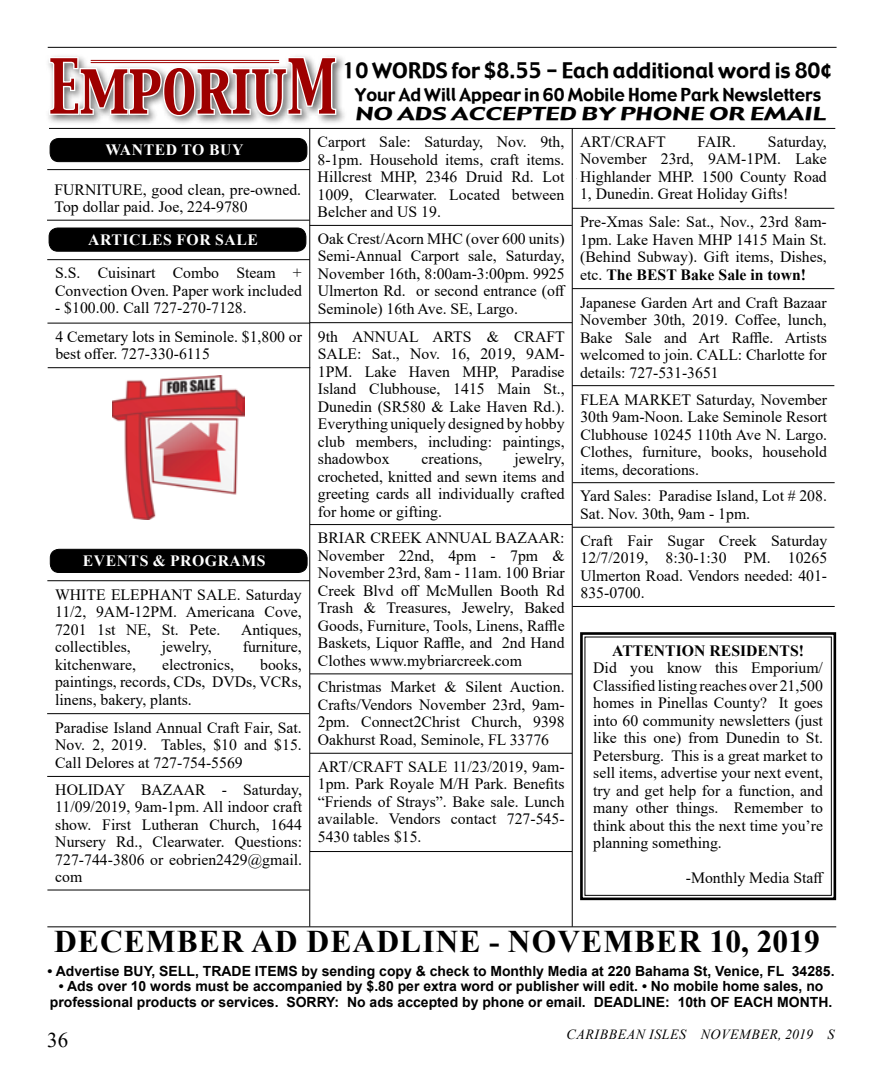
<style>
.page{position:relative;width:882px;height:1071px;background:#fff}
.page>*{position:absolute;margin:0;border:0;box-sizing:border-box;transform-origin:0 0}
.t1{font:66.5px "Capitals";color:#9e0000;scale:.77 1}
.t2{font:700 31.5px "Times New Roman";letter-spacing:.035em;color:#000}
.t3{font:21px "Gadget";color:#000}
.t4{font:21px "Times New Roman";color:#000}
.t5{font:17.5px/19.2px "Gadget";color:#000}
.t6{font:15.75px/17.5px "Times New Roman";color:#000;text-align:justify}
.t7{font:700 15.75px "Times New Roman";letter-spacing:.035em;color:#fff}
.t8{font:700 15.75px "Times New Roman";color:#000}
.t9{font:700 14px/15.8px "Arial";color:#000;text-align:center}
.t10{font:italic 14px "Times New Roman";letter-spacing:.035em;color:#000}
.s1{font-weight:700}
</style>
<div class="page">
<hr style="left:572px;top:128px;width:1px;height:799px;background:#000">
<div style="left:46px;top:54px;width:301px;height:72px;background:#000;opacity:.58"></div>
<svg style="left:48px;top:46px;width:33px;height:277px"></svg>
<svg style="left:78px;top:62px;width:49px;height:865px"></svg>
<svg style="left:127px;top:46px;width:162px;height:881px"></svg>
<svg style="left:286px;top:48px;width:52px;height:879px"></svg>
<hr style="left:91px;top:60px;width:188px;height:1px;background:#9e0000">
<hr style="left:91px;top:62px;width:188px;height:1px;background:#9e0000">
<hr style="left:47px;top:927px;width:789px;height:1px;background:#000">
<div style="left:50px;top:549px;width:257px;height:23px;background:#000;border-radius:9px"></div>
<div style="left:50px;top:549px;width:257px;height:24px;border:1px solid #000;border-radius:9px"></div>
<hr style="left:47px;top:580px;width:263px;height:1px;background:#000">
<hr style="left:49px;top:128px;width:786px;height:1px;background:#000">
<img style="left:113px;top:376px;width:132px;height:144px">
<hr style="left:48px;top:47px;width:789px;height:1px;background:#000">
<svg style="left:580px;top:632px;width:257px;height:269px"></svg>
<div style="left:585px;top:637px;width:247px;height:259px;border:1px solid #000"></div>
<hr style="left:47px;top:713px;width:262px;height:1px;background:#000">
<hr style="left:47px;top:776px;width:262px;height:1px;background:#000">
<hr style="left:47px;top:890px;width:263px;height:1px;background:#000">
<hr style="left:310px;top:225px;width:262px;height:1px;background:#000">
<hr style="left:310px;top:322px;width:262px;height:1px;background:#000">
<hr style="left:310px;top:524px;width:262px;height:1px;background:#000">
<hr style="left:310px;top:674px;width:262px;height:1px;background:#000">
<hr style="left:310px;top:753px;width:262px;height:1px;background:#000">
<hr style="left:310px;top:851px;width:262px;height:1px;background:#000">
<hr style="left:572px;top:208px;width:262px;height:1px;background:#000">
<hr style="left:572px;top:288px;width:262px;height:1px;background:#000">
<hr style="left:572px;top:385px;width:262px;height:1px;background:#000">
<hr style="left:573px;top:482px;width:262px;height:1px;background:#000">
<hr style="left:572px;top:527px;width:262px;height:1px;background:#000">
<hr style="left:573px;top:606px;width:262px;height:1px;background:#000">
<hr style="left:47px;top:169px;width:263px;height:1px;background:#000">
<div style="left:50px;top:138px;width:257px;height:24px;background:#000;border-radius:9px"></div>
<div style="left:50px;top:138px;width:257px;height:24px;border:1px solid #000;border-radius:9px"></div>
<div style="left:49px;top:228px;width:257px;height:23px;background:#000;border-radius:9px"></div>
<div style="left:49px;top:228px;width:257px;height:23px;border:1px solid #000;border-radius:9px"></div>
<hr style="left:47px;top:259px;width:263px;height:1px;background:#000">
<hr style="left:47px;top:323px;width:263px;height:1px;background:#000">
<hr style="left:48px;top:367px;width:262px;height:1px;background:#000">
<hr style="left:47px;top:220px;width:263px;height:1px;background:#000">
<h1 class="t1" style="left:49px;top:42px;width:375px">EmporiuM</h1>
<h3 class="t3" style="left:342px;top:57px;width:490px">10 WORDS for $8.55 - Each additional word is 80¢</h3>
<p class="t5" style="left:355px;top:86px;width:477px">Your Ad Will Appear in 60 Mobile Home Park Newsletters<br>NO ADS ACCEPTED BY PHONE OR EMAIL</p>
<p class="t7" style="left:105px;top:139px;width:139px">WANTED TO BUY</p>
<p class="t6" style="left:55px;top:180px;width:248px">FURNITURE, good clean, pre-owned.<br>Top dollar paid. Joe, 224-9780</p>
<p class="t7" style="left:88px;top:228px;width:171px">ARTICLES FOR SALE</p>
<p class="t6" style="left:55px;top:264px;width:248px">S.S. Cuisinart Combo Steam +<br>Convection Oven. Paper work included</p>
<p class="t6" style="left:55px;top:294px;width:248px;line-height:28.2px">- $100.00. Call 727-270-7128.<br>4 Cemetary lots in Seminole. $1,800 or</p>
<p class="t6" style="left:55px;top:345px;width:156px">best offer. 727-330-6115</p>
<p class="t7" style="left:83px;top:550px;width:185px">EVENTS &amp; PROGRAMS</p>
<p class="t6" style="left:55px;top:585px;width:248px">WHITE ELEPHANT SALE. Saturday 11/2, 9AM-12PM. Americana Cove, 7201 1st NE, St. Pete.</p>
<p class="t6" style="left:241px;top:620px;width:62px">Antiques,</p>
<p class="t6" style="left:55px;top:638px;width:77px">collectibles,</p>
<p class="t6" style="left:162px;top:638px;width:52px">jewelry,</p>
<p class="t6" style="left:243px;top:638px;width:61px">furniture,</p>
<p class="t6" style="left:55px;top:655px;width:82px">kitchenware,</p>
<p class="t6" style="left:162px;top:655px;width:74px">electronics,</p>
<p class="t6" style="left:55px;top:655px;width:248px;text-indent:205px">books, paintings, records, CDs, DVDs, VCRs, linens, bakery, plants.</p>
<p class="t6" style="left:55px;top:718px;width:248px">Paradise Island Annual Craft Fair, Sat.<br>Nov. 2, 2019. Tables, $10 and $15.<br>Call Delores at 727-754-5569</p>
<p class="t6" style="left:55px;top:780px;width:248px">HOLIDAY BAZAAR - Saturday, 11/09/2019, 9am-1pm. All indoor craft show. First Lutheran Church, 1644<br>Nursery Rd., Clearwater. Questions:<br>727-744-3806 or eobrien2429@gmail. com</p>
<p class="t6" style="left:318px;top:133px;width:248px">Carport Sale: Saturday, Nov. 9th, 8-1pm. Household items, craft items.<br>Hillcrest MHP, 2346 Druid Rd. Lot 1009, Clearwater. Located between Belcher and US 19.</p>
<p class="t6" style="left:318px;top:229px;width:249px">Oak Crest/Acorn MHC (over 600 units)<br>Semi-Annual Carport sale, Saturday, November 16th, 8:00am-3:00pm. 9925<br>Ulmerton Rd. or second entrance (off Seminole) 16th Ave. SE, Largo.</p>
<p class="t6" style="left:318px;top:327px;width:249px">9th ANNUAL ARTS &amp; CRAFT SALE: Sat., Nov. 16, 2019, 9AM-1PM. Lake Haven MHP, Paradise Island Clubhouse, 1415 Main St., Dunedin (SR580 &amp; Lake Haven Rd.).<br>Everything uniquely designed by hobby club members, including: paintings, shadowbox</p>
<p class="t6" style="left:318px;top:450px;width:248px;text-indent:197px">jewelry, crocheted, knitted and sewn items and greeting cards all individually crafted for home or gifting.</p>
<p class="t6" style="left:318px;top:529px;width:248px">BRIAR CREEK ANNUAL BAZAAR:<br>November 22nd, 4pm - 7pm &amp; November 23rd, 8am - 11am. 100 Briar Creek Blvd off McMullen Booth Rd Trash &amp; Treasures, Jewelry, Baked Goods, Furniture, Tools, Linens, Raffle Baskets, Liquor Raffle, and 2nd Hand Clothes www.mybriarcreek.com</p>
<p class="t6" style="left:318px;top:678px;width:248px">Christmas Market &amp; Silent Auction.<br>Crafts/Vendors November 23rd, 9am-2pm. Connect2Christ Church, 9398<br>Oakhurst Road, Seminole, FL 33776</p>
<p class="t6" style="left:318px;top:757px;width:248px">ART/CRAFT SALE 11/23/2019, 9am-1pm. Park Royale M/H Park. Benefits “Friends of Strays”. Bake sale. Lunch available. Vendors contact 727-545- 5430 tables $15.</p>
<p class="t6" style="left:422px;top:450px;width:62px">creations,</p>
<p class="t6" style="left:580px;top:132px;width:248px;text-indent:188px">Saturday, November 23rd, 9AM-1PM. Lake Highlander MHP. 1500 County Road 1, Dunedin. Great Holiday Gifts!</p>
<p class="t6" style="left:580px;top:213px;width:248px">Pre-Xmas Sale: Sat., Nov., 23rd 8am-1pm. Lake Haven MHP 1415 Main St. (Behind Subway). Gift items, Dishes, etc. <span class="s1">The BEST Bake Sale in town!</span></p>
<p class="t6" style="left:580px;top:293px;width:248px">Japanese Garden Art and Craft Bazaar November 30th, 2019. Coffee, lunch, Bake Sale and Art Raffle. Artists welcomed to join. CALL: Charlotte for details: 727-531-3651</p>
<p class="t6" style="left:580px;top:390px;width:248px">FLEA MARKET Saturday, November 30th 9am-Noon. Lake Seminole Resort Clubhouse 10245 110th Ave N. Largo.<br>Clothes, furniture, books, household items, decorations.</p>
<p class="t6" style="left:580px;top:487px;width:248px">Yard Sales: Paradise Island, Lot # 208.<br>Sat. Nov. 30th, 9am - 1pm.</p>
<p class="t6" style="left:580px;top:531px;width:248px">Craft Fair Sugar Creek Saturday 12/7/2019, 8:30-1:30 PM. 10265<br>Ulmerton Road. Vendors needed: 401- 835-0700.</p>
<p class="t6" style="left:580px;top:132px;width:87px">ART/CRAFT</p>
<p class="t6" style="left:697px;top:132px;width:40px">FAIR.</p>
<p class="t8" style="left:612px;top:639px;width:193px">ATTENTION RESIDENTS!</p>
<p class="t6" style="left:593px;top:659px;width:231px">Did you know this Emporium/ Classified listing reaches over 21,500 homes in Pinellas County? It goes into 60 community newsletters (just like this one) from Dunedin to St.<br>Petersburg. This is a great market to sell items, advertise your next event, try and get help for a function, and many other things. Remember to think about this the next time you’re planning something.</p>
<p class="t6" style="left:686px;top:869px;width:140px">-Monthly Media Staff</p>
<h2 class="t2" style="left:54px;top:919px;width:767px">DECEMBER AD DEADLINE - NOVEMBER 10, 2019</h2>
<p class="t9" style="left:48px;top:963px;width:789px">• Advertise BUY, SELL, TRADE ITEMS by sending copy &amp; check to Monthly Media at 220 Bahama St, Venice, FL 34285.</p>
<p class="t9" style="left:50px;top:979px;width:784px">• Ads over 10 words must be accompanied by $.80 per extra word or publisher will edit. • No mobile home sales, no professional products or services. SORRY: No ads accepted by phone or email. DEADLINE: 10th OF EACH MONTH.</p>
<h3 class="t4" style="left:47px;top:1025px;width:22px">36</h3>
<p class="t10" style="left:567px;top:1024px;width:269px">CARIBBEAN ISLES NOVEMBER, 2019 S</p>
</div>
